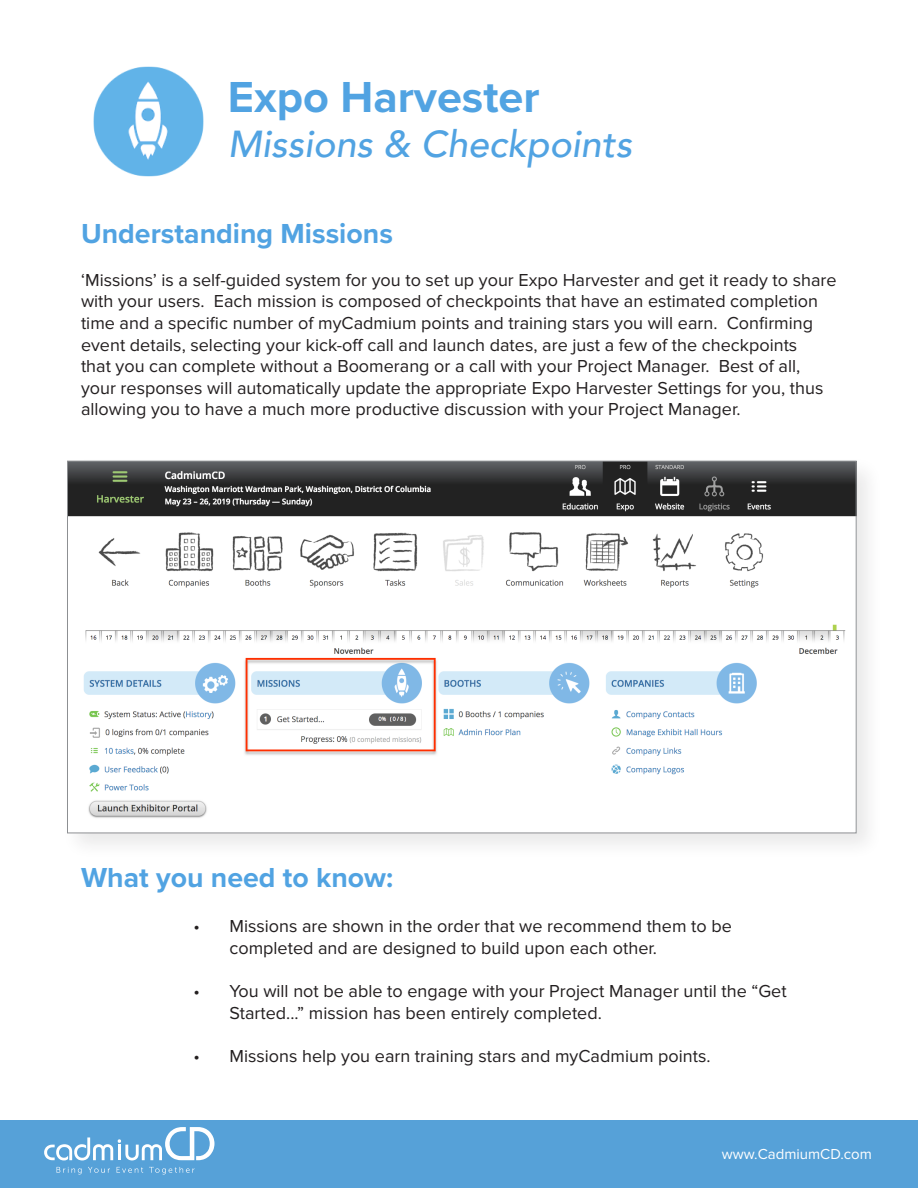
<style>
.page{position:relative;width:918px;height:1188px;background:#fff}
.page>*{position:absolute;margin:0;border:0;box-sizing:border-box;transform-origin:0 0}
.t1{font:700 45px "Proxima Nova";color:#51a3e2}
.t2{font:italic 500 37.5px "Avenir";color:#51a3e2}
.Section_Header{font:700 28.5px "Proxima Nova";color:#51a3e2}
.t3{font:18px/21.6px "Proxima Nova";color:#231f20}
.t4{font:15px "Proxima Nova";color:#fff}
</style>
<div class="page">
<img style="left:93px;top:66px;width:111px;height:111px">
<div style="left:0;top:1120px;width:918px;height:68px;background:#56a1d8"></div>
<svg style="left:44px;top:1127px;width:170px;height:33px"></svg>
<svg style="left:57px;top:1167px;width:25px;height:7px"></svg>
<svg style="left:88px;top:1167px;width:22px;height:6px"></svg>
<svg style="left:117px;top:1167px;width:26px;height:6px"></svg>
<svg style="left:149px;top:1167px;width:46px;height:7px"></svg>
<div style="left:61px;top:455px;width:823px;height:405px;background:#231f20;opacity:.1"></div>
<img style="left:69px;top:463px;width:785px;height:368px">
<p class="t1" style="left:228px;top:64px;width:313px">Expo Harvester</p>
<p class="t2" style="left:228px;top:122px;width:406px">Missions &amp; Checkpoints</p>
<p class="Section_Header" style="left:81px;top:212px;width:313px">Understanding Missions</p>
<p class="t3" style="left:81px;top:269px;width:757px">‘Missions’ is a self-guided system for you to set up your Expo Harvester and get it ready to share with your users. Each mission is composed of checkpoints that have an estimated completion time and a specific number of myCadmium points and training stars you will earn. Confirming event details, selecting your kick-off call and launch dates, are just a few of the checkpoints<br>that you can complete without a Boomerang or a call with your Project Manager. Best of all, your responses will automatically update the appropriate Expo Harvester Settings for you, thus allowing you to have a much more productive discussion with your Project Manager.</p>
<p class="Section_Header" style="left:81px;top:856px;width:314px">What you need to know:</p>
<p class="t3" style="left:230px;top:916px;width:504px;text-indent:-36px">• Missions are shown in the order that we recommend them to be completed and are designed to build upon each other.</p>
<p class="t3" style="left:230px;top:981px;width:559px;text-indent:-36px">• You will not be able to engage with your Project Manager until the “Get<br>Started...” mission has been entirely completed.</p>
<p class="t3" style="left:194px;top:1045px;width:519px">• Missions help you earn training stars and myCadmium points.</p>
<p class="t4" style="left:722px;top:1146px;width:152px">www.CadmiumCD.com</p>
</div>
